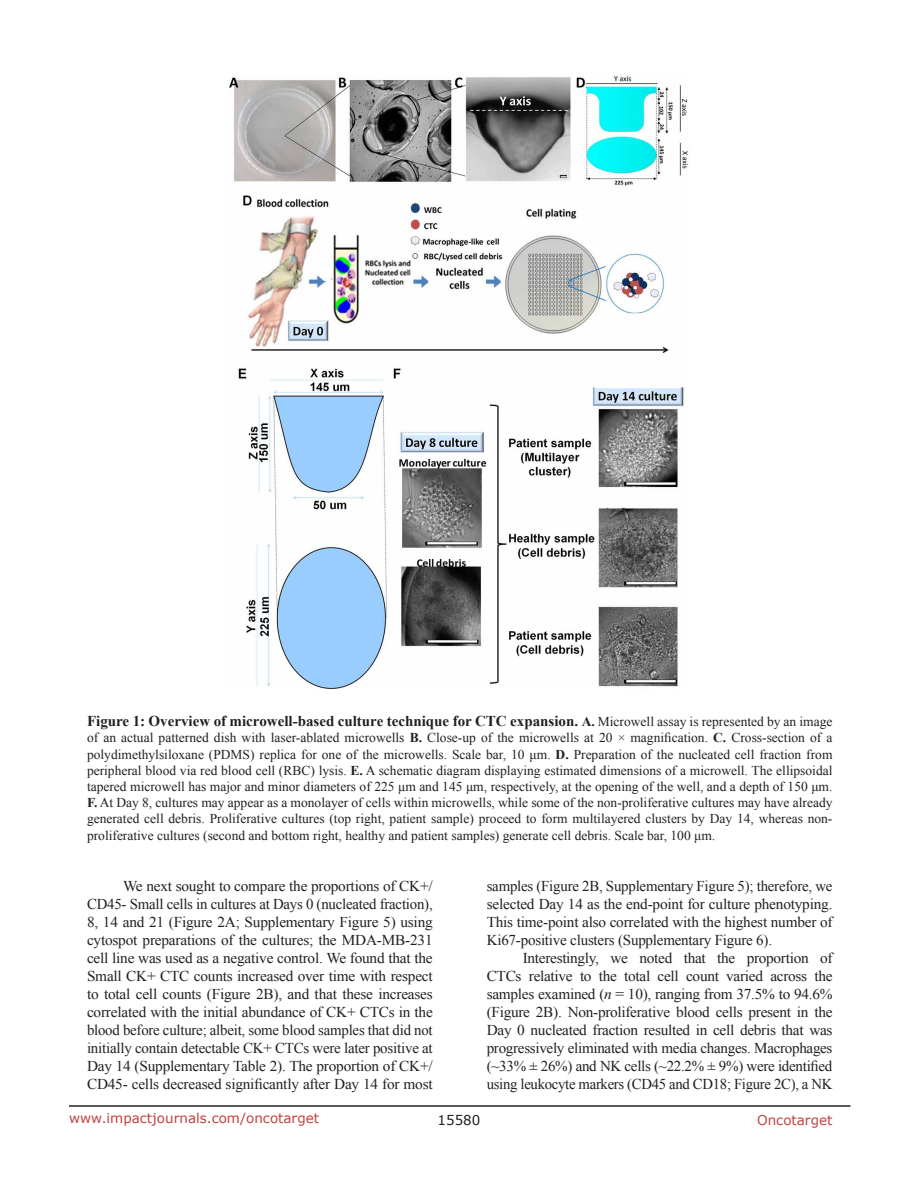
<style>
.page{position:relative;width:918px;height:1188px;background:#fff}
.page>*{position:absolute;margin:0;border:0;box-sizing:border-box;transform-origin:0 0}
.t1{font:15px/18px "Times New Roman";letter-spacing:-.015em;color:#231f20;text-align:justify}
.t2{font:700 15px "Times New Roman";color:#231f20}
.t3{font:13.5px/16.2px "Times New Roman";color:#231f20;text-align:justify}
.t4{font:13.5px "Verdana";color:#c14141}
.t5{font:13.5px "Verdana";color:#231f20}
.s1{font-size:13.5px}
.s2{font-weight:400;font-size:13.5px}
.s3{font-weight:700}
.s4{font-style:italic}
</style>
<div class="page">
<hr style="left:69px;top:1105px;width:781px;height:2px;background:#231f20">
<img style="left:230px;top:75px;width:458px;height:614px">
<p class="t2" style="left:87px;top:711px;width:747px">Figure 1: Overview of microwell-based culture technique for CTC expansion. <span class="s1">A.</span> <span class="s2">Microwell assay is represented by an image</span></p>
<p class="t3" style="left:87px;top:730px;width:747px">of an actual patterned dish with laser-ablated microwells <span class="s3">B.</span> Close-up of the microwells at 20 × magnification. <span class="s3">C.</span> Cross-section of a polydimethylsiloxane (PDMS) replica for one of the microwells. Scale bar, 10 μm. <span class="s3">D.</span> Preparation of the nucleated cell fraction from peripheral blood via red blood cell (RBC) lysis. <span class="s3">E.</span> A schematic diagram displaying estimated dimensions of a microwell. The ellipsoidal tapered microwell has major and minor diameters of 225 μm and 145 μm, respectively, at the opening of the well, and a depth of 150 μm.<br><span class="s3">F.</span> At Day 8, cultures may appear as a monolayer of cells within microwells, while some of the non-proliferative cultures may have already generated cell debris. Proliferative cultures (top right, patient sample) proceed to form multilayered clusters by Day 14, whereas non&shy;proliferative cultures (second and bottom right, healthy and patient samples) generate cell debris. Scale bar, 100 μm.</p>
<p class="t1" style="left:87px;top:876px;width:347px;text-indent:36px">We next sought to compare the proportions of CK+/ CD45- Small cells in cultures at Days 0 (nucleated fraction), 8, 14 and 21 (Figure 2A; Supplementary Figure 5) using cytospot preparations of the cultures; the MDA-MB-231 cell line was used as a negative control. We found that the Small CK+ CTC counts increased over time with respect to total cell counts (Figure 2B), and that these increases correlated with the initial abundance of CK+ CTCs in the blood before culture; albeit, some blood samples that did not initially contain detectable CK+ CTCs were later positive at Day 14 (Supplementary Table 2). The proportion of CK+/ CD45- cells decreased significantly after Day 14 for most</p>
<p class="t1" style="left:487px;top:876px;width:347px">samples (Figure 2B, Supplementary Figure 5); therefore, we selected Day 14 as the end-point for culture phenotyping.<br>This time-point also correlated with the highest number of Ki67-positive clusters (Supplementary Figure 6).</p>
<p class="t1" style="left:487px;top:948px;width:347px;text-indent:36px">Interestingly, we noted that the proportion of CTCs relative to the total cell count varied across the samples examined (<span class="s4">n</span> = 10), ranging from 37.5% to 94.6% (Figure 2B). Non-proliferative blood cells present in the Day 0 nucleated fraction resulted in cell debris that was progressively eliminated with media changes. Macrophages (~33% ± 26%) and NK cells (~22.2% ± 9%) were identified using leukocyte markers (CD45 and CD18; Figure 2C), a NK</p>
<p class="t4" style="left:69px;top:1109px;width:252px">www.impactjournals.com/oncotarget</p>
<p class="t5" style="left:438px;top:1111px;width:44px">15580</p>
<p class="t4" style="left:757px;top:1111px;width:77px">Oncotarget</p>
</div>
